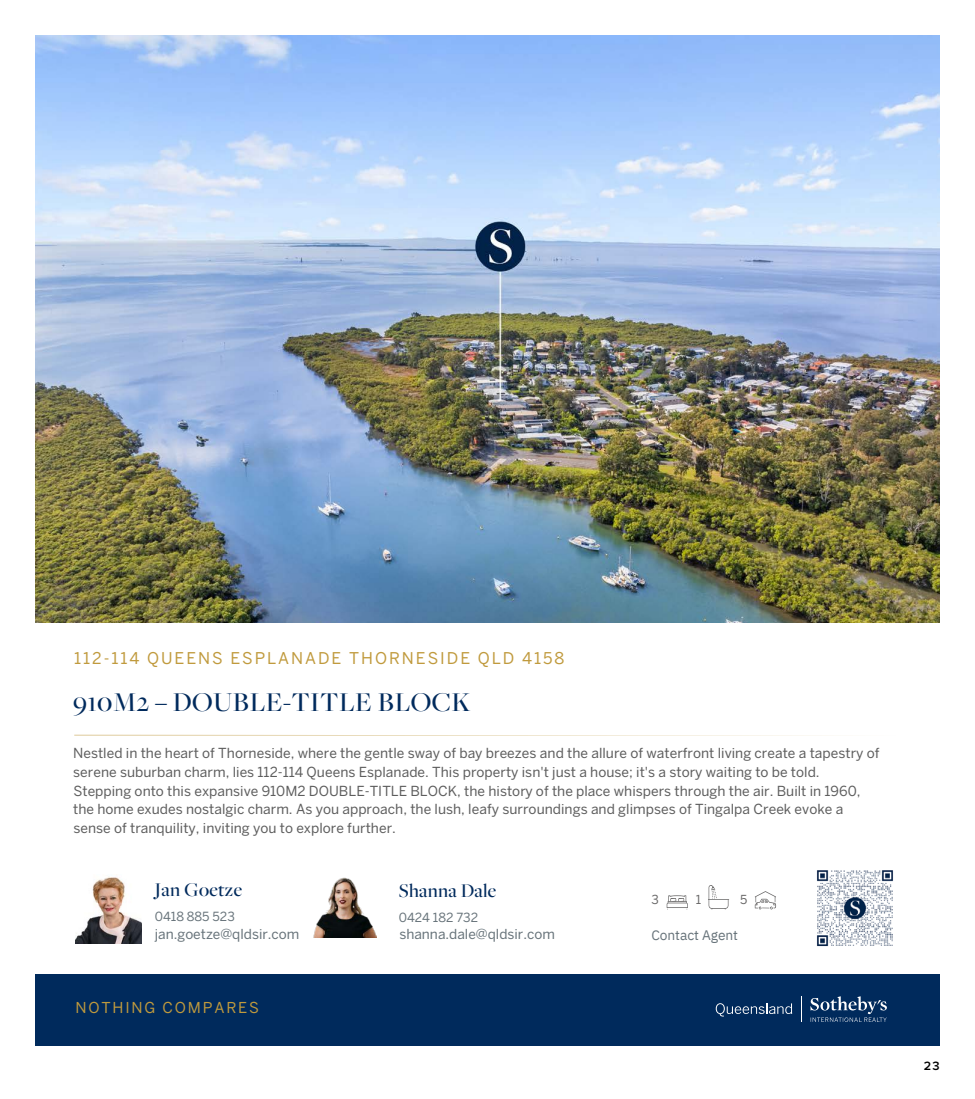
<style>
.page{position:relative;width:975px;height:1099px;background:#fff}
.page>*{position:absolute;margin:0;border:0;box-sizing:border-box;transform-origin:0 0}
.t1{font:500 28.12px "Freight Big Pro";letter-spacing:.015em;color:#002a5c}
.t2{font:500 20.12px "Freight Big Pro";letter-spacing:.01em;color:#002a5c}
.t3{font:16.12px "Benton Sans";letter-spacing:.12em;color:#c09a3d}
.t4{font:14.88px "Benton Sans";letter-spacing:.12em;color:#c09a3d}
.t5{font:13.75px/18.8px "Benton Sans";color:#5d5d5d}
.t6{font:13.75px "IBM Plex Sans";letter-spacing:-.005em;color:#67737a}
.t7{font:13.62px "Benton Sans";color:#67737a}
.t8{font:12.5px "Benton Sans";color:#67737a}
.t9{font:600 12.5px "Proxima Nova";color:#000}
.t10{font:12.38px "Benton Sans";color:#696868}
</style>
<div class="page">
<svg style="left:74px;top:734px;width:184px;height:1px"></svg>
<div style="left:35px;top:974px;width:904px;height:71px;background:#002a5c"></div>
<svg style="left:801px;top:996px;width:1px;height:25px"></svg>
<svg style="left:810px;top:996px;width:76px;height:25px"></svg>
<svg style="left:715px;top:1003px;width:77px;height:13px"></svg>
<svg style="left:666px;top:895px;width:22px;height:14px"></svg>
<svg style="left:708px;top:885px;width:21px;height:24px"></svg>
<svg style="left:754px;top:891px;width:22px;height:18px"></svg>
<img style="left:75px;top:877px;width:66px;height:66px">
<img style="left:35px;top:35px;width:904px;height:587px">
<img style="left:816px;top:870px;width:77px;height:77px">
<img style="left:313px;top:877px;width:63px;height:60px">
<p class="t3" style="left:74px;top:648px;width:491px">112-114 QUEENS ESPLANADE THORNESIDE QLD 4158</p>
<h1 class="t1" style="left:73px;top:684px;width:399px">910M2 – DOUBLE-TITLE BLOCK</h1>
<p class="t5" style="left:73px;top:743px;width:808px">Nestled in the heart of Thorneside, where the gentle sway of bay breezes and the allure of waterfront living create a tapestry of serene suburban charm, lies 112-114 Queens Esplanade. This property isn't just a house; it's a story waiting to be told.<br>Stepping onto this expansive 910M2 DOUBLE-TITLE BLOCK, the history of the place whispers through the air. Built in 1960, the home exudes nostalgic charm. As you approach, the lush, leafy surroundings and glimpses of Tingalpa Creek evoke a sense of tranquility, inviting you to explore further.</p>
<h2 class="t2" style="left:155px;top:876px;width:89px">Jan Goetze</h2>
<h2 class="t2" style="left:399px;top:877px;width:99px">Shanna Dale</h2>
<p class="t8" style="left:155px;top:909px;width:81px">0418 885 523</p>
<p class="t8" style="left:399px;top:910px;width:81px">0424 182 732</p>
<p class="t7" style="left:155px;top:925px;width:146px">jan.goetze@qldsir.com</p>
<p class="t7" style="left:399px;top:926px;width:157px">shanna.dale@qldsir.com</p>
<p class="t4" style="left:75px;top:999px;width:185px">NOTHING COMPARES</p>
<p class="t10" style="left:651px;top:891px;width:9px">3</p>
<p class="t10" style="left:695px;top:891px;width:7px">1</p>
<p class="t10" style="left:740px;top:891px;width:9px">5</p>
<p class="t6" style="left:651px;top:925px;width:88px">Contact Agent</p>
<p class="t9" style="left:923px;top:1056px;width:17px">23</p>
</div>
